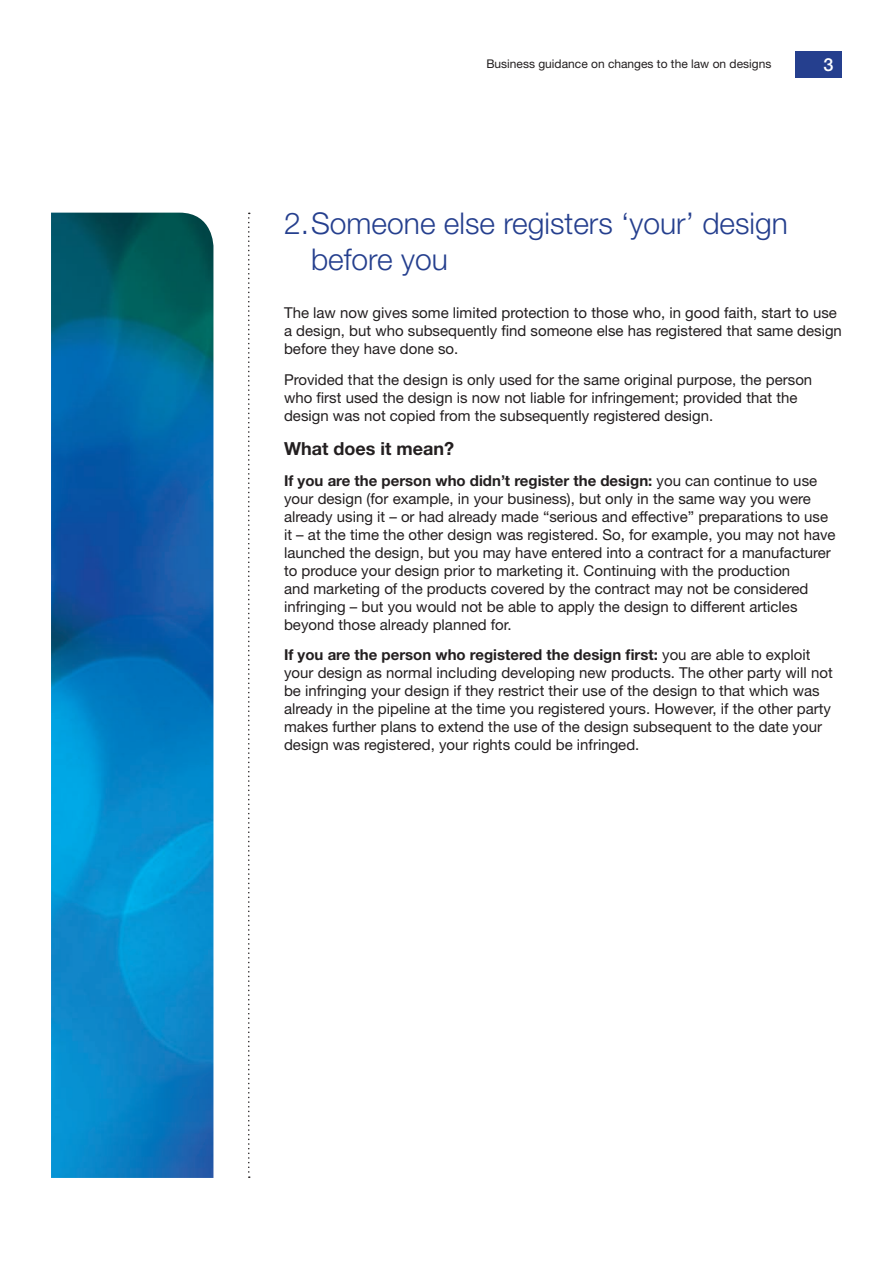
<style>
.page{position:relative;width:893px;height:1263px;background:#fff}
.page>*{position:absolute;margin:0;border:0;box-sizing:border-box;transform-origin:0 0}
.t1{font:300 30px/36px "Helvetica Neue LT Std";color:#253f8e}
.paragraph_title{font:700 18px "Helvetica Neue LT Std";color:#231f20}
.t2{font:500 18px "Helvetica Neue LT Std";color:#fff}
.body{font:15px/18px "Helvetica Neue LT Std";color:#231f20}
.t3{font:12px "Helvetica Neue LT Std";color:#231f20}
.s1{font-weight:700}
</style>
<div class="page">
<div style="left:796px;top:51px;width:46px;height:26px;background:#253f8e"></div>
<svg style="left:248px;top:213px;width:2px;height:965px"></svg>
<img style="left:51px;top:213px;width:162px;height:965px">
<p class="t3" style="left:486px;top:57px;width:286px">Business guidance on changes to the law on designs</p>
<p class="t2" style="left:823px;top:53px;width:12px">3</p>
<p class="t1" style="left:311px;top:205px;width:478px;text-indent:-27px">2.Someone else registers ‘your’ design before you</p>
<p class="body" style="left:284px;top:303px;width:559px">The law now gives some limited protection to those who, in good faith, start to use a design, but who subsequently find someone else has registered that same design before they have done so.</p>
<p class="body" style="left:284px;top:370px;width:530px">Provided that the design is only used for the same original purpose, the person who first used the design is now not liable for infringement; provided that the design was not copied from the subsequently registered design.</p>
<p class="paragraph_title" style="left:284px;top:437px;width:171px">What does it mean?</p>
<p class="body" style="left:284px;top:471px;width:553px"><span class="s1">If you are the person who didn’t register the design:</span> you can continue to use your design (for example, in your business), but only in the same way you were already using it – or had already made “serious and effective” preparations to use it – at the time the other design was registered. So, for example, you may not have launched the design, but you may have entered into a contract for a manufacturer to produce your design prior to marketing it. Continuing with the production<br>and marketing of the products covered by the contract may not be considered infringing – but you would not be able to apply the design to different articles beyond those already planned for.</p>
<p class="body" style="left:284px;top:646px;width:550px"><span class="s1">If you are the person who registered the design first:</span> you are able to exploit your design as normal including developing new products. The other party will not be infringing your design if they restrict their use of the design to that which was already in the pipeline at the time you registered yours. However, if the other party makes further plans to extend the use of the design subsequent to the date your design was registered, your rights could be infringed.</p>
</div>
